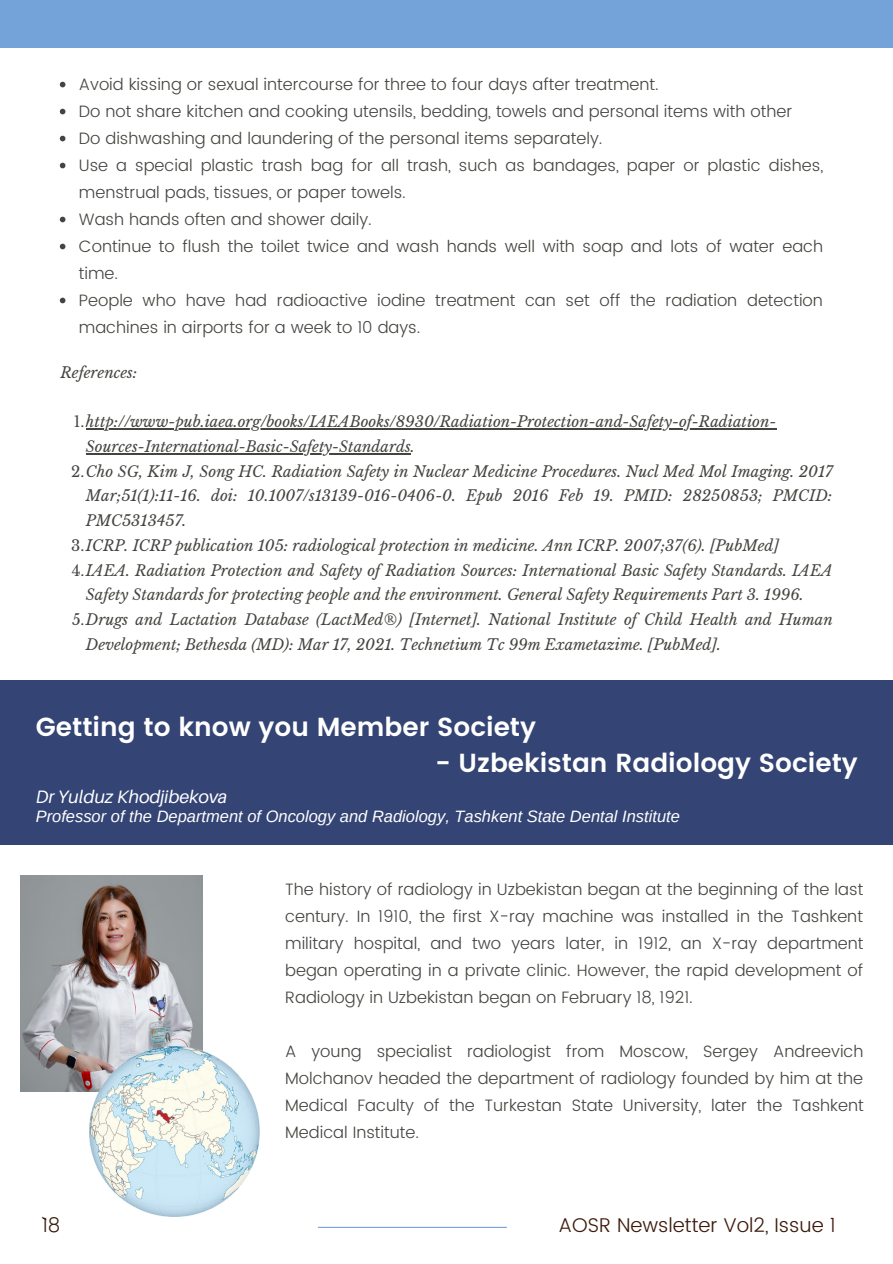
<style>
.page{position:relative;width:893px;height:1264px;background:#fff}
.page>*{position:absolute;margin:0;border:0;box-sizing:border-box;transform-origin:0 0}
.t1{font:600 26.1px "Poppins";color:#fff}
.t2{font:300 19.95px "Poppins";color:#3c1a0c}
.t3{font:italic 18px "Aileron";color:#fff}
.t4{font:300 16.5px/27px "Poppins";color:#444440}
.t5{font:italic 16.5px "Arimo";color:#fff}
.t6{font:italic 15px/24.8px "Libre Baskerville";color:#444440}
.s1{font-style:normal}
</style>
<div class="page">
<hr style="left:318px;top:1226px;width:189px;height:1px;background:#74a3d9">
<div style="left:0;top:0;width:892px;height:47px;background:#74a3d9"></div>
<div style="left:0;top:680px;width:892px;height:164px;background:#344474"></div>
<img style="left:21px;top:875px;width:182px;height:216px">
<img style="left:89px;top:1046px;width:170px;height:170px">
<svg style="left:60px;top:82px;width:5px;height:5px"></svg>
<svg style="left:60px;top:109px;width:5px;height:5px"></svg>
<svg style="left:60px;top:136px;width:5px;height:5px"></svg>
<svg style="left:60px;top:163px;width:5px;height:5px"></svg>
<svg style="left:60px;top:217px;width:5px;height:5px"></svg>
<svg style="left:60px;top:244px;width:5px;height:5px"></svg>
<svg style="left:60px;top:298px;width:5px;height:5px"></svg>
<hr style="left:86px;top:428px;width:690px;height:1px;background:#444440">
<hr style="left:86px;top:453px;width:324px;height:1px;background:#444440">
<p class="t4" style="left:79px;top:70px;width:581px">Avoid kissing or sexual intercourse for three to four days after treatment.</p>
<p class="t4" style="left:79px;top:97px;width:714px">Do not share kitchen and cooking utensils, bedding, towels and personal items with other</p>
<p class="t4" style="left:79px;top:124px;width:525px">Do dishwashing and laundering of the personal items separately.</p>
<p class="t4" style="left:79px;top:151px;width:745px">Use a special plastic trash bag for all trash, such as bandages, paper or plastic dishes, menstrual pads, tissues, or paper towels.</p>
<p class="t4" style="left:79px;top:205px;width:294px">Wash hands often and shower daily.</p>
<p class="t4" style="left:79px;top:232px;width:745px">Continue to flush the toilet twice and wash hands well with soap and lots of water each time.</p>
<p class="t4" style="left:79px;top:286px;width:745px">People who have had radioactive iodine treatment can set off the radiation detection machines in airports for a week to 10 days.</p>
<p class="t6" style="left:60px;top:360px;width:78px">References:</p>
<p class="t6" style="left:86px;top:409px;width:692px;text-indent:-12px"><span class="s1">1.</span>http://www-pub.iaea.org/books/IAEABooks/8930/Radiation-Protection-and-Safety-of-Radiation-<br>Sources-International-Basic-Safety-Standards.</p>
<p class="t6" style="left:86px;top:459px;width:748px;text-align:justify;text-indent:-15px"><span class="s1">2.</span>Cho SG, Kim J, Song HC. Radiation Safety in Nuclear Medicine Procedures. Nucl Med Mol Imaging. 2017<br>Mar;51(1):11-16. doi: 10.1007/s13139-016-0406-0. Epub 2016 Feb 19. PMID: 28250853; PMCID:<br>PMC5313457.</p>
<p class="t6" style="left:71px;top:533px;width:709px"><span class="s1">3.</span>ICRP. ICRP publication 105: radiological protection in medicine. Ann ICRP. 2007;37(6). [PubMed]</p>
<p class="t6" style="left:86px;top:558px;width:748px;text-indent:-14px"><span class="s1">4.</span>IAEA. Radiation Protection and Safety of Radiation Sources: International Basic Safety Standards. IAEA<br>Safety Standards for protecting people and the environment. General Safety Requirements Part 3. 1996.</p>
<p class="t6" style="left:86px;top:607px;width:748px;text-indent:-14px"><span class="s1">5.</span>Drugs and Lactation Database (LactMed®) [Internet]. National Institute of Child Health and Human<br>Development; Bethesda (MD): Mar 17, 2021. Technetium Tc 99m Exametazime. [PubMed].</p>
<p class="t1" style="left:36px;top:711px;width:502px">Getting to know you Member Society</p>
<p class="t1" style="left:435px;top:747px;width:423px">- Uzbekistan Radiology Society</p>
<p class="t3" style="left:36px;top:785px;width:193px">Dr Yulduz Khodjibekova</p>
<p class="t5" style="left:36px;top:807px;width:645px">Professor of the Department of Oncology and Radiology, Tashkent State Dental Institute</p>
<p class="t4" style="left:285px;top:875px;width:580px;text-align:justify">The history of radiology in Uzbekistan began at the beginning of the last century. In 1910, the first X-ray machine was installed in the Tashkent military hospital, and two years later, in 1912, an X-ray department began operating in a private clinic. However, the rapid development of Radiology in Uzbekistan began on February 18, 1921.</p>
<p class="t4" style="left:285px;top:1037px;width:580px;text-align:justify">A young specialist radiologist from Moscow, Sergey Andreevich Molchanov headed the department of radiology founded by him at the Medical Faculty of the Turkestan State University, later the Tashkent Medical Institute.</p>
<p class="t2" style="left:42px;top:1213px;width:20px">`18</p>
<p class="t2" style="left:558px;top:1213px;width:278px">AOSR Newsletter Vol2, Issue 1</p>
</div>
